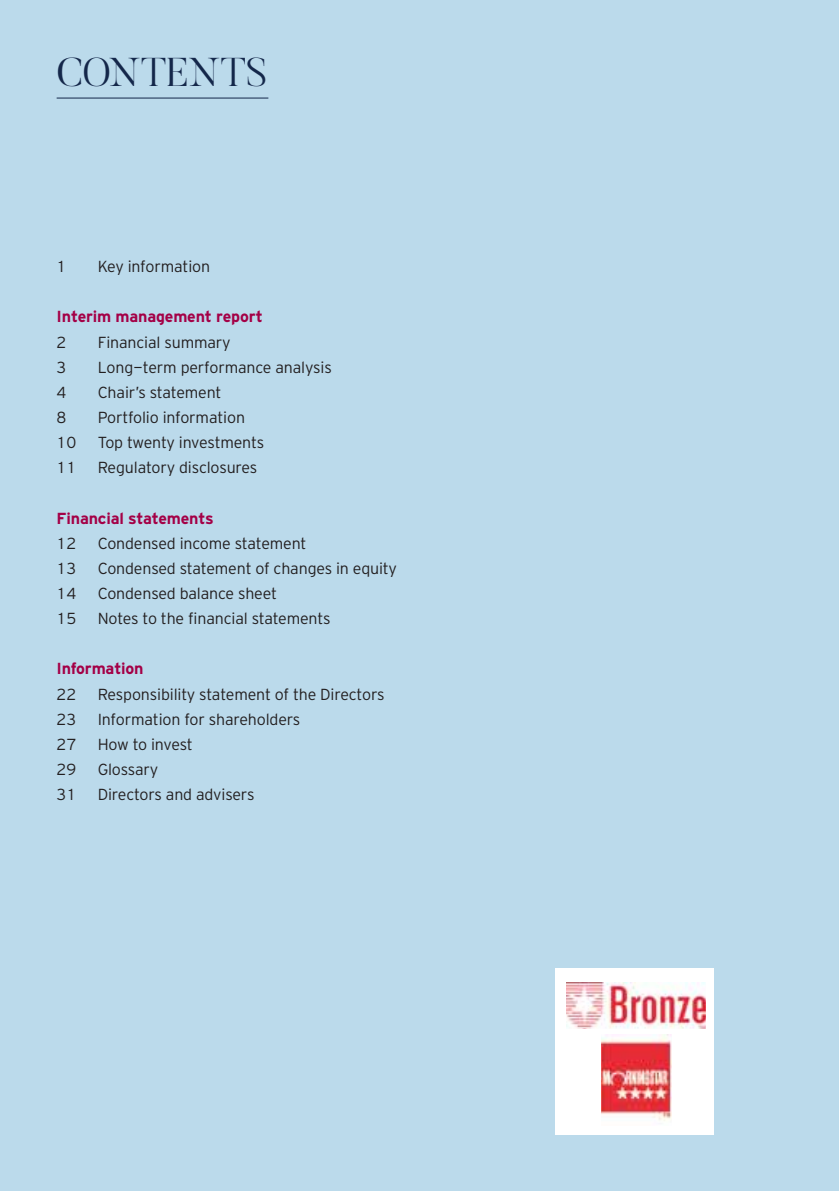
<style>
.page{position:relative;width:839px;height:1191px;background:#fff}
.page>*{position:absolute;margin:0;border:0;box-sizing:border-box;transform-origin:0 0}
.t1{font:300 40px "Butler";letter-spacing:.01em;color:#14274a}
.t2{font:300 16px "Interstate Tab";letter-spacing:-.01em;color:#231f20}
.t3{font:700 16px "Interstate Tab";letter-spacing:-.01em;color:#a40046}
</style>
<div class="page">
<div style="left:0;top:0;width:839px;height:1190px;background:#bbdaeb"></div>
<hr style="left:57px;top:98px;width:211px;height:1px;background:#14274a">
<div style="left:555px;top:968px;width:159px;height:167px;background:#fff"></div>
<img style="left:567px;top:982px;width:139px;height:46px">
<img style="left:601px;top:1034px;width:70px;height:87px">
<h1 class="t1" style="left:57px;top:49px;width:213px">CONTENTS</h1>
<p class="t2" style="left:57px;top:261px;width:11px">1</p>
<p class="t2" style="left:98px;top:261px;width:114px">Key information</p>
<p class="t3" style="left:57px;top:311px;width:208px">Interim management report</p>
<p class="t2" style="left:57px;top:336px;width:11px">2</p>
<p class="t2" style="left:98px;top:336px;width:135px">Financial summary</p>
<p class="t2" style="left:57px;top:361px;width:11px">3</p>
<p class="t2" style="left:98px;top:361px;width:236px">Long-term performance analysis</p>
<p class="t2" style="left:57px;top:386px;width:11px">4</p>
<p class="t2" style="left:98px;top:386px;width:125px">Chair’s statement</p>
<p class="t2" style="left:57px;top:411px;width:11px">8</p>
<p class="t2" style="left:98px;top:411px;width:149px">Portfolio information</p>
<p class="t2" style="left:57px;top:437px;width:21px">10</p>
<p class="t2" style="left:98px;top:437px;width:168px">Top twenty investments</p>
<p class="t2" style="left:57px;top:462px;width:21px">11</p>
<p class="t2" style="left:98px;top:462px;width:161px">Regulatory disclosures</p>
<p class="t3" style="left:57px;top:512px;width:159px">Financial statements</p>
<p class="t2" style="left:57px;top:537px;width:21px">12</p>
<p class="t2" style="left:98px;top:537px;width:210px">Condensed income statement</p>
<p class="t2" style="left:57px;top:562px;width:21px">13</p>
<p class="t2" style="left:98px;top:562px;width:301px">Condensed statement of changes in equity</p>
<p class="t2" style="left:57px;top:587px;width:21px">14</p>
<p class="t2" style="left:98px;top:587px;width:181px">Condensed balance sheet</p>
<p class="t2" style="left:57px;top:612px;width:21px">15</p>
<p class="t2" style="left:98px;top:612px;width:234px">Notes to the financial statements</p>
<p class="t3" style="left:57px;top:663px;width:89px">Information</p>
<p class="t2" style="left:57px;top:688px;width:21px">22</p>
<p class="t2" style="left:98px;top:688px;width:288px">Responsibility statement of the Directors</p>
<p class="t2" style="left:57px;top:713px;width:21px">23</p>
<p class="t2" style="left:98px;top:713px;width:204px">Information for shareholders</p>
<p class="t2" style="left:57px;top:738px;width:21px">27</p>
<p class="t2" style="left:98px;top:738px;width:97px">How to invest</p>
<p class="t2" style="left:57px;top:763px;width:21px">29</p>
<p class="t2" style="left:98px;top:763px;width:62px">Glossary</p>
<p class="t2" style="left:57px;top:788px;width:21px">31</p>
<p class="t2" style="left:98px;top:788px;width:158px">Directors and advisers</p>
</div>
